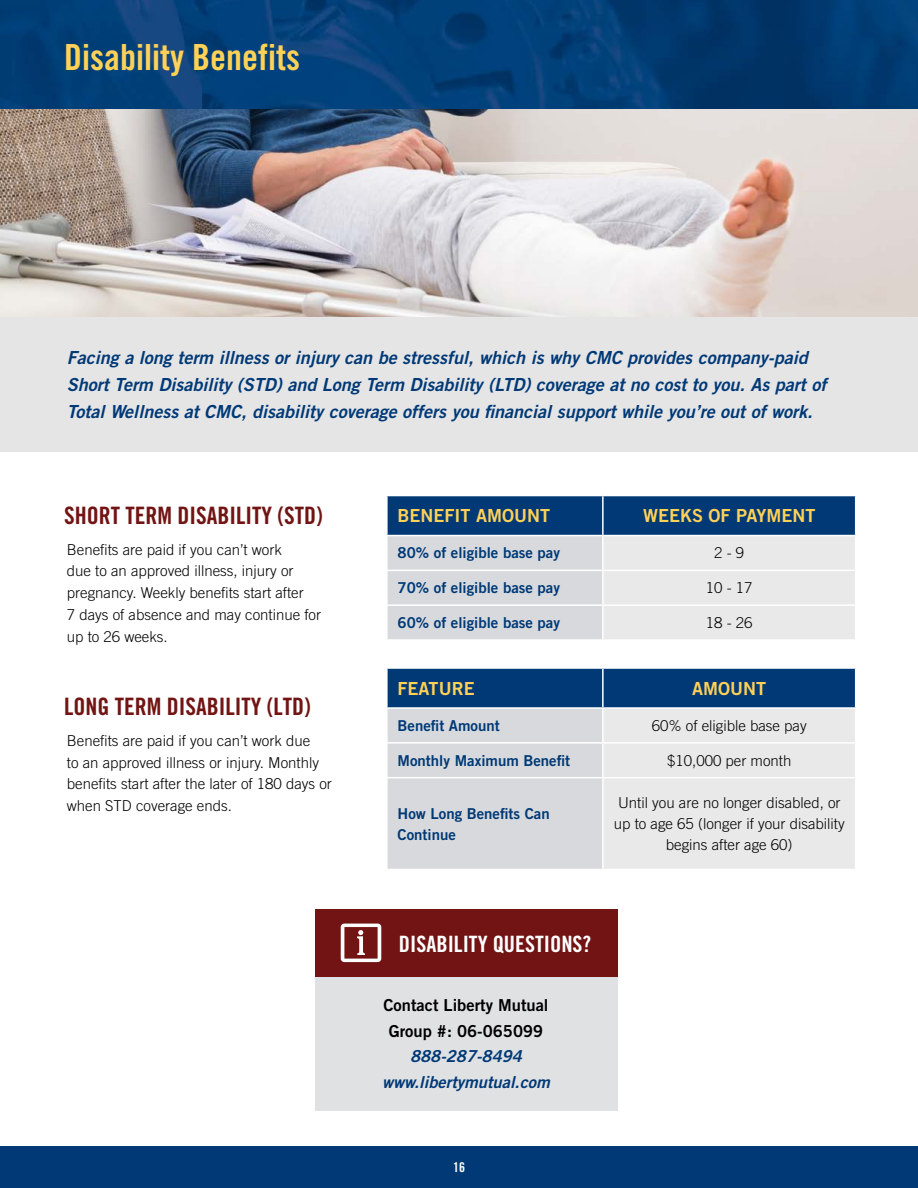
<style>
.page{position:relative;width:918px;height:1188px;background:#fff}
.page>*{position:absolute;margin:0;border:0;box-sizing:border-box;transform-origin:0 0}
.t1{font:36px "Trade Gothic Bold Cond Twenty";color:#ffd157}
.t2{font:24px "Trade Gothic Bold Cond Twenty";color:#711413}
.t3{font:22.5px "Trade Gothic Bold Cond Twenty";color:#fff}
.t4{font:18px/27px "Trade Gothic LT Std Bd 2 Obl";color:#003976}
.t5{font:18px "Trade Gothic LT Std Bd 2";color:#ffd157}
.t6{font:16.5px/25.5px "Trade Gothic LT Std Bd 2";color:#000;text-align:center}
.t7{font:16.5px/25.5px "Trade Gothic LT Std Bd 2 Obl";color:#003976;text-align:center}
.t8{font:300 15px/21.8px "Trade Gothic LT Std";color:#000}
.t9{font:15px/21px "Trade Gothic LT Std Bd 2";color:#003976}
.t10{font:13.5px "Trade Gothic Bold Cond Twenty";color:#fff}
</style>
<div class="page">
<div style="left:0;top:1146px;width:918px;height:42px;background:#003976"></div>
<img style="left:0;top:109px;width:918px;height:208px">
<svg style="left:388px;top:496px;width:467px;height:143px;background:#a2b3c5"></svg>
<hr style="left:602px;top:496px;width:2px;height:39px;background:#fff">
<hr style="left:386px;top:535px;width:217px;height:1px;background:#fff">
<hr style="left:603px;top:535px;width:253px;height:1px;background:#fff">
<hr style="left:602px;top:536px;width:2px;height:34px;background:#fff">
<hr style="left:386px;top:570px;width:217px;height:1px;background:#fff">
<hr style="left:603px;top:570px;width:253px;height:1px;background:#fff">
<hr style="left:602px;top:571px;width:2px;height:33px;background:#fff">
<hr style="left:386px;top:604px;width:217px;height:2px;background:#fff">
<hr style="left:603px;top:604px;width:253px;height:2px;background:#fff">
<hr style="left:602px;top:606px;width:2px;height:33px;background:#fff">
<svg style="left:388px;top:669px;width:467px;height:200px;background:#b5c0ce"></svg>
<hr style="left:602px;top:669px;width:2px;height:38px;background:#fff">
<hr style="left:386px;top:707px;width:217px;height:2px;background:#fff">
<hr style="left:603px;top:707px;width:253px;height:2px;background:#fff">
<hr style="left:602px;top:709px;width:2px;height:33px;background:#fff">
<hr style="left:386px;top:742px;width:217px;height:2px;background:#fff">
<hr style="left:603px;top:742px;width:253px;height:2px;background:#fff">
<hr style="left:602px;top:744px;width:2px;height:33px;background:#fff">
<hr style="left:386px;top:777px;width:217px;height:1px;background:#fff">
<hr style="left:603px;top:777px;width:253px;height:1px;background:#fff">
<hr style="left:602px;top:778px;width:2px;height:91px;background:#fff">
<img style="left:0;top:0;width:918px;height:109px">
<div style="left:0;top:317px;width:918px;height:135px;background:#e5e5e6"></div>
<div style="left:315px;top:970px;width:302px;height:141px;background:#e0e1e3"></div>
<div style="left:315px;top:910px;width:302px;height:67px;background:#711413"></div>
<svg style="left:341px;top:924px;width:40px;height:38px"></svg>
<h1 class="t1" style="left:64px;top:36px;width:237px">Disability Benefits</h1>
<p class="t4" style="left:67px;top:344px;width:761px">Facing a long term illness or injury can be stressful, which is why CMC provides company-paid<br>Short Term Disability (STD) and Long Term Disability (LTD) coverage at no cost to you. As part of<br>Total Wellness at CMC, disability coverage offers you financial support while you’re out of work.</p>
<h2 class="t2" style="left:64px;top:501px;width:260px">SHORT TERM DISABILITY (STD)</h2>
<p class="t8" style="left:67px;top:538px;width:256px">Benefits are paid if you can’t work<br>due to an approved illness, injury or pregnancy. Weekly benefits start after<br>7 days of absence and may continue for up to 26 weeks.</p>
<h2 class="t2" style="left:64px;top:692px;width:248px">LONG TERM DISABILITY (LTD)</h2>
<p class="t8" style="left:67px;top:729px;width:267px">Benefits are paid if you can’t work due<br>to an approved illness or injury. Monthly benefits start after the later of 180 days or when STD coverage ends.</p>
<p class="t5" style="left:398px;top:504px;width:154px">BENEFIT AMOUNT</p>
<p class="t5" style="left:643px;top:504px;width:174px">WEEKS OF PAYMENT</p>
<p class="t9" style="left:398px;top:542px;width:164px">80% of eligible base pay</p>
<p class="t8" style="left:714px;top:542px;width:32px">2 - 9</p>
<p class="t9" style="left:398px;top:577px;width:164px">70% of eligible base pay</p>
<p class="t8" style="left:706px;top:577px;width:48px">10 - 17</p>
<p class="t9" style="left:398px;top:612px;width:164px">60% of eligible base pay</p>
<p class="t8" style="left:706px;top:612px;width:48px">18 - 26</p>
<p class="t5" style="left:398px;top:677px;width:79px">FEATURE</p>
<p class="t5" style="left:692px;top:677px;width:75px">AMOUNT</p>
<p class="t9" style="left:398px;top:715px;width:104px">Benefit Amount</p>
<p class="t8" style="left:652px;top:714px;width:157px">60% of eligible base pay</p>
<p class="t9" style="left:398px;top:750px;width:174px">Monthly Maximum Benefit</p>
<p class="t8" style="left:667px;top:749px;width:126px">$10,000 per month</p>
<p class="t9" style="left:398px;top:802px;width:154px">How Long Benefits Can<br>Continue</p>
<p class="t8" style="left:614px;top:792px;width:232px;line-height:21px;text-align:center">Until you are no longer disabled, or up to age 65 (longer if your disability begins after age 60)</p>
<h3 class="t3" style="left:399px;top:931px;width:194px">DISABILITY QUESTIONS?</h3>
<p class="t6" style="left:384px;top:992px;width:166px">Contact Liberty Mutual<br>Group #: 06-065099</p>
<p class="t7" style="left:382px;top:1044px;width:169px">888-287-8494 www.libertymutual.com</p>
<p class="t10" style="left:453px;top:1159px;width:13px">16</p>
</div>
